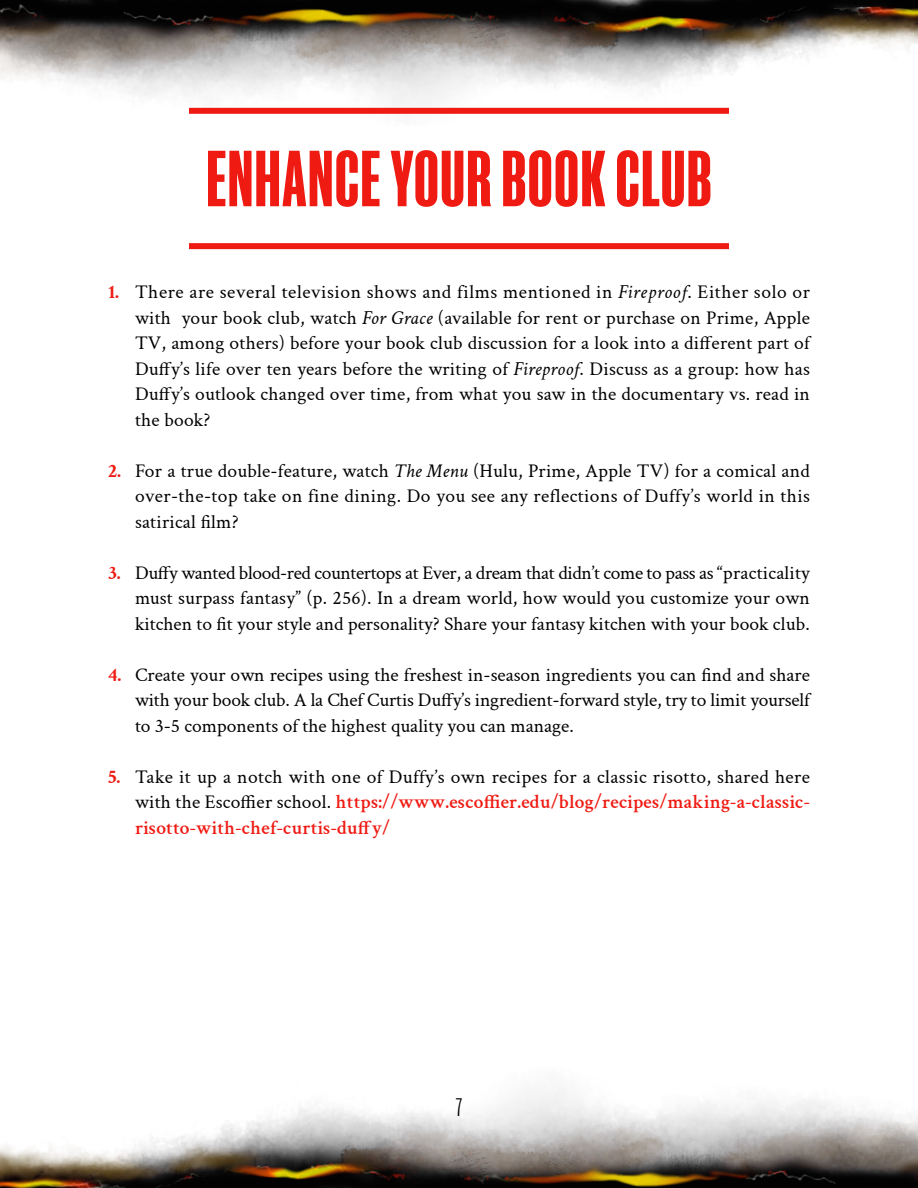
<style>
.page{position:relative;width:918px;height:1188px;background:#fff}
.page>*{position:absolute;margin:0;border:0;box-sizing:border-box;transform-origin:0 0}
.t1{font:700 75px "Manuka";letter-spacing:.02em;color:#ef1b13}
.t2{font:24px "Manuka";color:#000}
.t3{font:19.5px/25.5px "Crimson Text";letter-spacing:.01em;color:#000;text-align:justify}
.s1{font-weight:700;color:#ef1b13}
.s2{font-style:italic}
.s3{font-weight:600;color:#ef1b13}
</style>
<div class="page">
<img style="left:0;top:0;width:918px;height:108px">
<img style="left:0;top:1089px;width:918px;height:99px">
<div style="left:189px;top:243px;width:540px;height:6px;background:#ef1b13"></div>
<div style="left:189px;top:108px;width:540px;height:6px;background:#ef1b13"></div>
<p class="t1" style="left:206px;top:139px;width:507px">ENHANCE YOUR BOOK CLUB</p>
<p class="t3" style="left:135px;top:278px;width:677px;text-indent:-27px"><span class="s1">1.</span> There are several television shows and films mentioned in <span class="s2">Fireproof</span>. Either solo or with your book club, watch <span class="s2">For Grace</span> (available for rent or purchase on Prime, Apple TV, among others) before your book club discussion for a look into a different part of Duffy’s life over ten years before the writing of <span class="s2">Fireproof</span>. Discuss as a group: how has Duffy’s outlook changed over time, from what you saw in the documentary vs. read in the book?</p>
<p class="t3" style="left:135px;top:457px;width:676px;text-indent:-27px"><span class="s1">2.</span> For a true double-feature, watch <span class="s2">The Menu</span> (Hulu, Prime, Apple TV) for a comical and over-the-top take on fine dining. Do you see any reflections of Duffy’s world in this satirical film?</p>
<p class="t3" style="left:135px;top:559px;width:677px;text-indent:-27px"><span class="s1">3.</span> Duffy wanted blood-red countertops at Ever, a dream that didn’t come to pass as “practicality must surpass fantasy” (p. 256). In a dream world, how would you customize your own kitchen to fit your style and personality? Share your fantasy kitchen with your book club.</p>
<p class="t3" style="left:135px;top:661px;width:677px;text-indent:-27px"><span class="s1">4.</span> Create your own recipes using the freshest in-season ingredients you can find and share with your book club. A la Chef Curtis Duffy’s ingredient-forward style, try to limit yourself to 3-5 components of the highest quality you can manage.</p>
<p class="t3" style="left:135px;top:763px;width:677px;text-indent:-27px"><span class="s1">5.</span> Take it up a notch with one of Duffy’s own recipes for a classic risotto, shared here with the Escoffier school. <span class="s3">https://www.escoffier.edu/blog/recipes/making-a-classic&shy;risotto-with-chef-curtis-duffy/</span></p>
<p class="t2" style="left:456px;top:1096px;width:8px">7</p>
</div>
